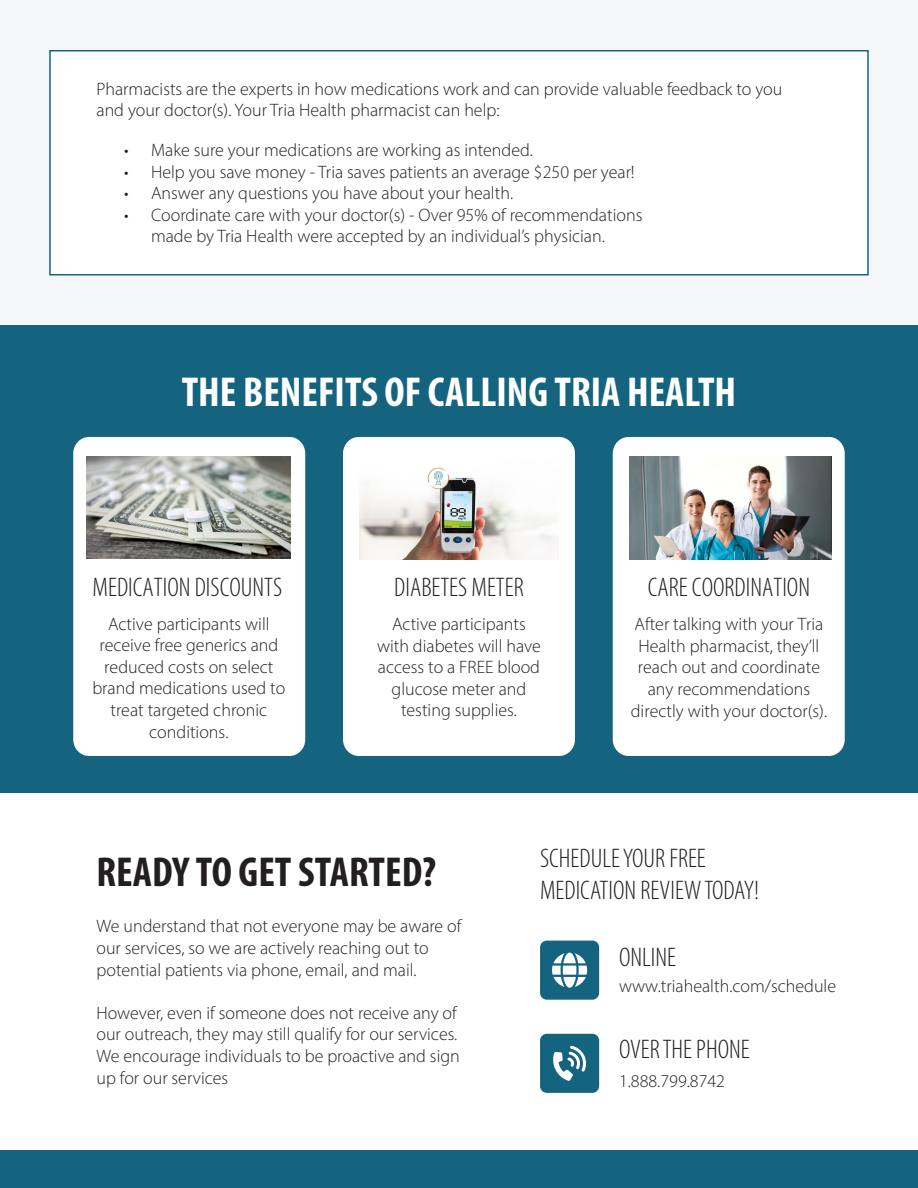
<style>
.page{position:relative;width:918px;height:1188px;background:#fff}
.page>*{position:absolute;margin:0;border:0;box-sizing:border-box;transform-origin:0 0}
.t1{font:700 condensed 42px "Myriad Pro";color:#fff}
.t2{font:700 condensed 42px "Myriad Pro";color:#231f20}
.t3{font:300 condensed 27px/32.4px "Myriad Pro";color:#231f20}
.t4{font:300 18px/21.6px "Myriad Pro";color:#231f20;text-align:center}
</style>
<div class="page">
<div style="left:0;top:0;width:918px;height:326px;background:#f4f6f8"></div>
<div style="left:0;top:326px;width:918px;height:467px;background:#15647f"></div>
<div style="left:0;top:1151px;width:918px;height:37px;background:#15647f"></div>
<div style="left:49px;top:50px;width:820px;height:226px;background:#fff;border:2px solid #15647f"></div>
<div style="left:73px;top:437px;width:232px;height:319px;background:#fff;border-radius:16px"></div>
<div style="left:343px;top:437px;width:232px;height:319px;background:#fff;border-radius:16px"></div>
<img style="left:360px;top:467px;width:197px;height:93px">
<div style="left:613px;top:437px;width:232px;height:319px;background:#fff;border-radius:16px"></div>
<div style="left:540px;top:941px;width:59px;height:59px;background:#15647f;border-radius:7px"></div>
<svg style="left:552px;top:953px;width:35px;height:35px"></svg>
<div style="left:540px;top:1034px;width:59px;height:59px;background:#15647f;border-radius:7px"></div>
<svg style="left:553px;top:1046px;width:33px;height:35px"></svg>
<img style="left:629px;top:457px;width:203px;height:103px">
<img style="left:87px;top:457px;width:203px;height:102px">
<p class="t4" style="left:96px;top:78px;width:687px;text-align:left">Pharmacists are the experts in how medications work and can provide valuable feedback to you and your doctor(s). Your Tria Health pharmacist can help:</p>
<p class="t4" style="left:124px;top:139px;width:410px">• Make sure your medications are working as intended.</p>
<p class="t4" style="left:124px;top:161px;width:512px">• Help you save money - Tria saves patients an average $250 per year!</p>
<p class="t4" style="left:124px;top:182px;width:391px">• Answer any questions you have about your health.</p>
<p class="t4" style="left:124px;top:204px;width:520px">• Coordinate care with your doctor(s) - Over 95% of recommendations made by Tria Health were accepted by an individual’s physician.</p>
<h1 class="t1" style="left:182px;top:366px;width:556px">THE BENEFITS OF CALLING TRIA HEALTH</h1>
<h2 class="t3" style="left:93px;top:570px;width:191px">MEDICATION DISCOUNTS</h2>
<p class="t4" style="left:92px;top:613px;width:195px">Active participants will receive free generics and reduced costs on select brand medications used to treat targeted chronic conditions.</p>
<h2 class="t3" style="left:394px;top:571px;width:131px">DIABETES METER</h2>
<p class="t4" style="left:377px;top:613px;width:165px">Active participants with diabetes will have access to a FREE blood glucose meter and testing supplies.</p>
<h2 class="t3" style="left:648px;top:571px;width:164px">CARE COORDINATION</h2>
<p class="t4" style="left:631px;top:613px;width:198px">After talking with your Tria<br>Health pharmacist, they’ll reach out and coordinate any recommendations directly with your doctor(s).</p>
<h1 class="t2" style="left:96px;top:846px;width:341px">READY TO GET STARTED?</h1>
<p class="t4" style="left:96px;top:915px;width:367px;text-align:left">We understand that not everyone may be aware of our services, so we are actively reaching out to potential patients via phone, email, and mail.</p>
<p class="t4" style="left:96px;top:1002px;width:365px;text-align:left">However, even if someone does not receive any of our outreach, they may still qualify for our services.<br>We encourage individuals to be proactive and sign up for our services</p>
<h2 class="t3" style="left:540px;top:841px;width:221px">SCHEDULE YOUR FREE<br>MEDICATION REVIEW TODAY!</h2>
<h2 class="t3" style="left:619px;top:941px;width:59px">ONLINE</h2>
<p class="t4" style="left:619px;top:975px;width:219px">www.triahealth.com/schedule</p>
<h2 class="t3" style="left:619px;top:1033px;width:132px">OVER THE PHONE</h2>
<p class="t4" style="left:619px;top:1070px;width:108px">1.888.799.8742</p>
</div>
